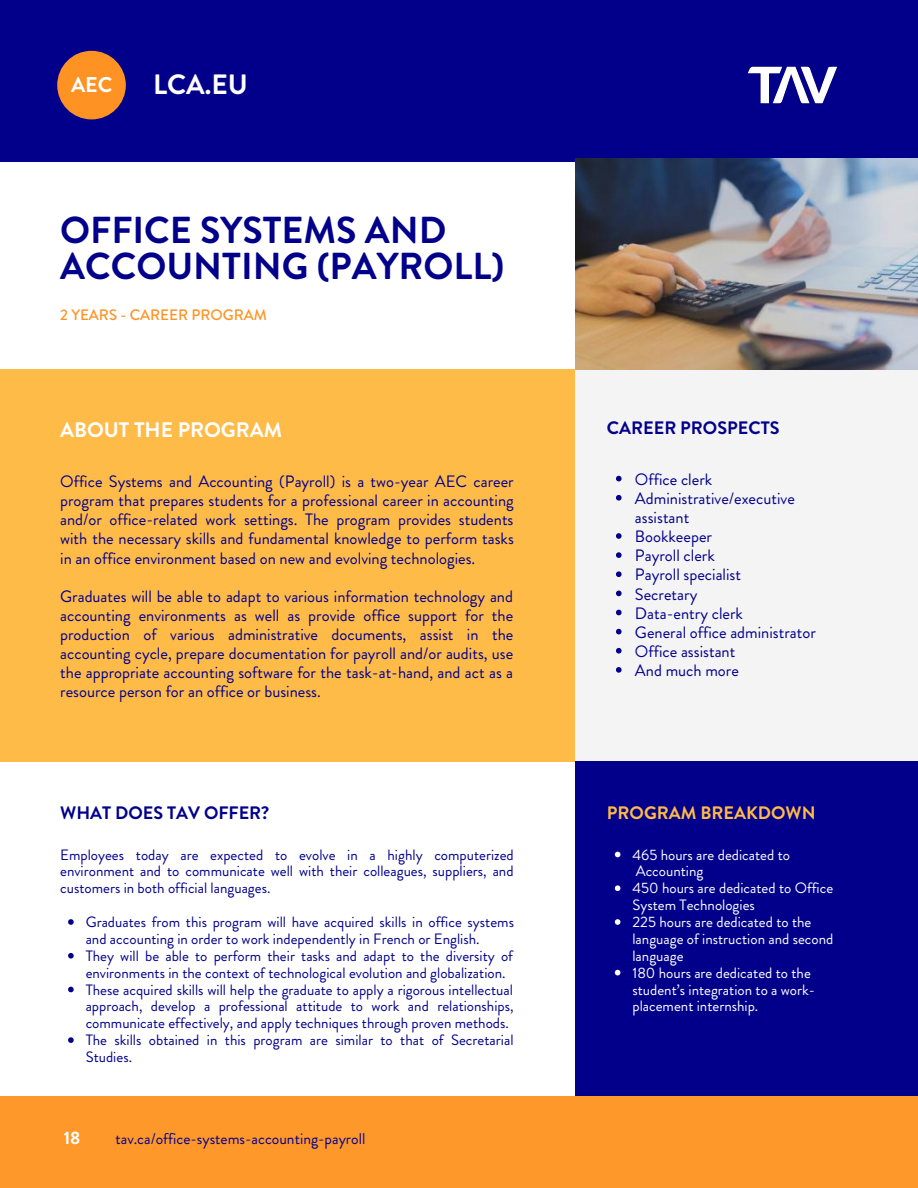
<style>
.page{position:relative;width:918px;height:1188px;background:#fff}
.page>*{position:absolute;margin:0;border:0;box-sizing:border-box;transform-origin:0 0}
.t1{font:700 37.5px/36px "Brandon Grotesque";color:#02008b}
.t2{font:700 27.9px "Brandon Grotesque";color:#fff}
.t3{font:700 21.3px "Brandon Grotesque";color:#fff}
.t4{font:700 21px "Brandon Grotesque";color:#fff}
.t5{font:700 18px "Brandon Grotesque";color:#02008b}
.t6{font:700 18px "Brandon Grotesque";color:#ffbb48}
.t7{font:700 18px "Brandon Grotesque";color:#fff}
.t8{font:16.5px/19.2px "Brandon Grotesque";color:#02008b;text-align:justify}
.t9{font:15.6px "Brandon Grotesque";color:#02008b}
.t10{font:500 15.15px "Brandon Grotesque";color:#fe9324}
.t11{font:15px/16.8px "Brandon Grotesque";color:#02008b}
.t12{font:15px/16.8px "Brandon Grotesque";color:#fff}
</style>
<div class="page">
<div style="left:0;top:1096px;width:918px;height:92px;background:#ff982b"></div>
<div style="left:0;top:0;width:918px;height:162px;background:#02008b"></div>
<div style="left:57px;top:51px;width:69px;height:68px;background:#fe9324;border-radius:50%"></div>
<div style="left:568px;top:369px;width:350px;height:393px;background:#f4f4f4"></div>
<div style="left:0;top:369px;width:575px;height:393px;background:#ffbb48"></div>
<img style="left:575px;top:159px;width:343px;height:210px">
<svg style="left:68px;top:919px;width:6px;height:6px"></svg>
<svg style="left:68px;top:953px;width:6px;height:6px"></svg>
<svg style="left:68px;top:987px;width:6px;height:5px"></svg>
<svg style="left:68px;top:1037px;width:6px;height:6px"></svg>
<div style="left:575px;top:762px;width:343px;height:334px;background:#02008b"></div>
<svg style="left:616px;top:476px;width:6px;height:5px"></svg>
<svg style="left:616px;top:495px;width:6px;height:6px"></svg>
<svg style="left:616px;top:533px;width:6px;height:6px"></svg>
<svg style="left:616px;top:552px;width:6px;height:6px"></svg>
<svg style="left:616px;top:571px;width:6px;height:6px"></svg>
<svg style="left:616px;top:591px;width:6px;height:5px"></svg>
<svg style="left:616px;top:610px;width:6px;height:5px"></svg>
<svg style="left:616px;top:629px;width:6px;height:5px"></svg>
<svg style="left:616px;top:648px;width:6px;height:6px"></svg>
<svg style="left:616px;top:667px;width:6px;height:6px"></svg>
<img style="left:747px;top:66px;width:90px;height:38px">
<svg style="left:615px;top:852px;width:5px;height:5px"></svg>
<svg style="left:615px;top:885px;width:5px;height:6px"></svg>
<svg style="left:615px;top:919px;width:5px;height:6px"></svg>
<svg style="left:615px;top:970px;width:5px;height:5px"></svg>
<p class="t3" style="left:71px;top:70px;width:43px">AEC</p>
<h2 class="t2" style="left:153px;top:65px;width:96px">LCA.EU</h2>
<h1 class="t1" style="left:60px;top:212px;width:446px">OFFICE SYSTEMS AND<br>ACCOUNTING (PAYROLL)</h1>
<p class="t10" style="left:60px;top:304px;width:208px">2 YEARS - CAREER PROGRAM</p>
<p class="t4" style="left:60px;top:415px;width:223px">ABOUT THE PROGRAM</p>
<p class="t8" style="left:60px;top:472px;width:455px">Office Systems and Accounting (Payroll) is a two-year AEC career program that prepares students for a professional career in accounting and/or office-related work settings. The program provides students with the necessary skills and fundamental knowledge to perform tasks in an office environment based on new and evolving technologies.</p>
<p class="t8" style="left:60px;top:587px;width:455px">Graduates will be able to adapt to various information technology and accounting environments as well as provide office support for the production of various administrative documents, assist in the accounting cycle, prepare documentation for payroll and/or audits, use the appropriate accounting software for the task-at-hand, and act as a resource person for an office or business.</p>
<p class="t5" style="left:60px;top:800px;width:211px">WHAT DOES TAV OFFER?</p>
<p class="t11" style="left:60px;top:846px;width:455px;text-align:justify">Employees today are expected to evolve in a highly computerized environment and to communicate well with their colleagues, suppliers, and customers in both official languages.</p>
<p class="t11" style="left:86px;top:914px;width:430px">Graduates from this program will have acquired skills in office systems and accounting in order to work independently in French or English.<br>They will be able to perform their tasks and adapt to the diversity of environments in the context of technological evolution and globalization.<br>These acquired skills will help the graduate to apply a rigorous intellectual approach, develop a professional attitude to work and relationships, communicate effectively, and apply techniques through proven methods.<br>The skills obtained in this program are similar to that of Secretarial Studies.</p>
<p class="t7" style="left:64px;top:1125px;width:18px">18</p>
<p class="t9" style="left:115px;top:1127px;width:251px">tav.ca/office-systems-accounting-payroll</p>
<p class="t5" style="left:607px;top:415px;width:174px">CAREER PROSPECTS</p>
<p class="t8" style="left:635px;top:470px;width:182px;text-align:left">Office clerk<br>Administrative/executive assistant<br>Bookkeeper<br>Payroll clerk<br>Payroll specialist<br>Secretary<br>Data-entry clerk<br>General office administrator<br>Office assistant<br>And much more</p>
<p class="t6" style="left:607px;top:800px;width:210px">PROGRAM BREAKDOWN</p>
<p class="t12" style="left:632px;top:846px;width:202px">465 hours are dedicated to<br>Accounting<br>450 hours are dedicated to Office<br>System Technologies<br>225 hours are dedicated to the language of instruction and second language<br>180 hours are dedicated to the student’s integration to a work&shy;placement internship.</p>
</div>
